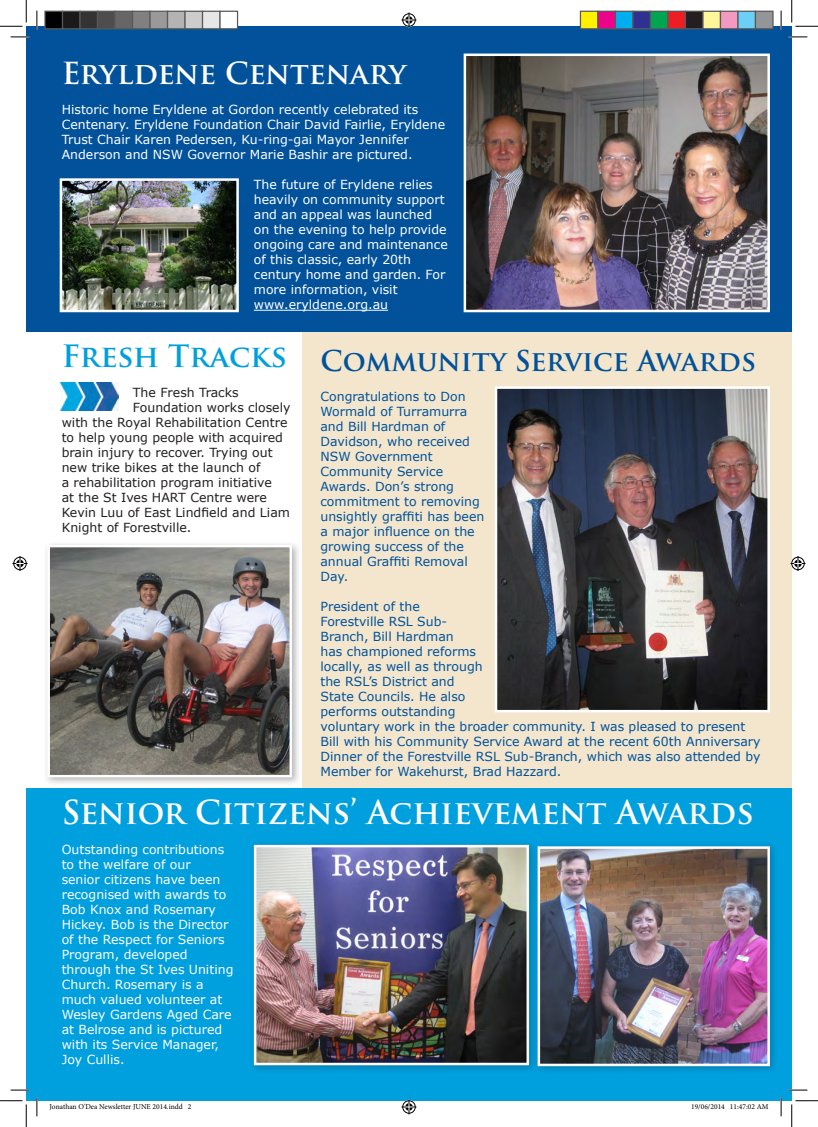
<style>
.page{position:relative;width:818px;height:1127px;background:#fff}
.page>*{position:absolute;margin:0;border:0;box-sizing:border-box;transform-origin:0 0}
.t1{font:700 32.25px "Trajan Pro";color:#fff}
.t2{font:700 30px "Trajan Pro";color:#009fde}
.t3{font:700 29.62px "Trajan Pro";color:#fff}
.t4{font:700 27.88px "Trajan Pro";color:#01529b}
.t5{font:12.5px/15px "Verdana";color:#fff}
.t6{font:12.5px/15px "Verdana";color:#01529b}
.t7{font:12.5px "Verdana";color:#231f20}
.t8{font:7.5px "Minion Pro";color:#000}
</style>
<div class="page">
<div style="left:26px;top:787px;width:766px;height:313px;background:#009fde"></div>
<div style="left:302px;top:331px;width:490px;height:456px;background:#f3e6cd"></div>
<div style="left:26px;top:26px;width:766px;height:305px;background:#01529b"></div>
<img style="left:60px;top:382px;width:59px;height:28px">
<hr style="left:254px;top:310px;width:134px;height:1px;background:#fff">
<img style="left:63px;top:181px;width:173px;height:128px">
<div style="left:60px;top:178px;width:179px;height:134px;border:2px solid #fff"></div>
<img style="left:467px;top:56px;width:300px;height:253px">
<div style="left:464px;top:53px;width:306px;height:259px;border:2px solid #fff"></div>
<div style="left:43px;top:540px;width:259px;height:246px;background:#231f20;opacity:.33"></div>
<img style="left:51px;top:548px;width:238px;height:226px">
<div style="left:47px;top:545px;width:245px;height:232px;border:2px solid #fff"></div>
<img style="left:498px;top:389px;width:269px;height:320px">
<div style="left:495px;top:386px;width:275px;height:326px;border:2px solid #fff"></div>
<div style="left:532px;top:841px;width:247px;height:233px;background:#231f20;opacity:.27"></div>
<img style="left:541px;top:849px;width:226px;height:213px">
<div style="left:538px;top:846px;width:232px;height:219px;border:2px solid #fff"></div>
<div style="left:249px;top:839px;width:289px;height:234px;background:#231f20;opacity:.27"></div>
<img style="left:257px;top:847px;width:269px;height:214px">
<div style="left:254px;top:844px;width:275px;height:220px;border:2px solid #fff"></div>
<svg style="left:11px;top:36px;width:18px;height:2px"></svg>
<svg style="left:788px;top:36px;width:19px;height:2px"></svg>
<svg style="left:11px;top:1089px;width:18px;height:1px"></svg>
<svg style="left:788px;top:1089px;width:19px;height:1px"></svg>
<svg style="left:36px;top:11px;width:2px;height:18px"></svg>
<svg style="left:36px;top:1097px;width:2px;height:18px"></svg>
<svg style="left:780px;top:11px;width:2px;height:18px"></svg>
<svg style="left:780px;top:1097px;width:2px;height:18px"></svg>
<svg style="left:0;top:0;width:27px;height:27px"></svg>
<svg style="left:0;top:1100px;width:27px;height:26px"></svg>
<svg style="left:791px;top:0;width:27px;height:27px"></svg>
<svg style="left:791px;top:1100px;width:27px;height:26px"></svg>
<svg style="left:401px;top:13px;width:15px;height:15px"></svg>
<svg style="left:401px;top:1099px;width:15px;height:15px"></svg>
<svg style="left:13px;top:556px;width:15px;height:15px"></svg>
<svg style="left:790px;top:556px;width:15px;height:15px"></svg>
<div style="left:45px;top:11px;width:18px;height:18px;background:#000"></div>
<div style="left:44px;top:11px;width:19px;height:18px;border:1px solid #595959"></div>
<div style="left:63px;top:11px;width:17px;height:18px;background:#1a1a1a"></div>
<div style="left:62px;top:11px;width:19px;height:18px;border:1px solid #595959"></div>
<div style="left:80px;top:11px;width:18px;height:18px;background:#333"></div>
<div style="left:79px;top:11px;width:19px;height:18px;border:1px solid #595959"></div>
<div style="left:98px;top:11px;width:17px;height:18px;background:#4d4d4d"></div>
<div style="left:97px;top:11px;width:19px;height:18px;border:1px solid #595959"></div>
<div style="left:115px;top:11px;width:18px;height:18px;background:#666"></div>
<div style="left:114px;top:11px;width:19px;height:18px;border:1px solid #595959"></div>
<div style="left:133px;top:11px;width:17px;height:18px;background:#808080"></div>
<div style="left:132px;top:11px;width:19px;height:18px;border:1px solid #595959"></div>
<div style="left:150px;top:11px;width:18px;height:18px;background:#999"></div>
<div style="left:149px;top:11px;width:19px;height:18px;border:1px solid #595959"></div>
<div style="left:168px;top:11px;width:17px;height:18px;background:#b3b3b3"></div>
<div style="left:167px;top:11px;width:19px;height:18px;border:1px solid #595959"></div>
<div style="left:185px;top:11px;width:18px;height:18px;background:#ccc"></div>
<div style="left:184px;top:11px;width:19px;height:18px;border:1px solid #595959"></div>
<div style="left:203px;top:11px;width:17px;height:18px;background:#e6e6e6"></div>
<div style="left:202px;top:11px;width:19px;height:18px;border:1px solid #595959"></div>
<div style="left:220px;top:11px;width:18px;height:18px;background:#fff"></div>
<div style="left:219px;top:11px;width:19px;height:18px;border:1px solid #595959"></div>
<div style="left:580px;top:11px;width:18px;height:18px;background:#fff101"></div>
<div style="left:580px;top:11px;width:18px;height:18px;border:1px solid #595959"></div>
<div style="left:598px;top:11px;width:17px;height:18px;background:#ed028c"></div>
<div style="left:597px;top:11px;width:19px;height:18px;border:1px solid #595959"></div>
<div style="left:615px;top:11px;width:18px;height:18px;background:#00aeef"></div>
<div style="left:615px;top:11px;width:18px;height:18px;border:1px solid #595959"></div>
<div style="left:633px;top:11px;width:17px;height:18px;background:#2e3092"></div>
<div style="left:632px;top:11px;width:19px;height:18px;border:1px solid #595959"></div>
<div style="left:650px;top:11px;width:18px;height:18px;background:#00a54f"></div>
<div style="left:650px;top:11px;width:18px;height:18px;border:1px solid #595959"></div>
<div style="left:668px;top:11px;width:17px;height:18px;background:#ee1d23"></div>
<div style="left:667px;top:11px;width:19px;height:18px;border:1px solid #595959"></div>
<div style="left:685px;top:11px;width:18px;height:18px;background:#231f20"></div>
<div style="left:685px;top:11px;width:18px;height:18px;border:1px solid #595959"></div>
<div style="left:703px;top:11px;width:17px;height:18px;background:#fff79a"></div>
<div style="left:702px;top:11px;width:19px;height:18px;border:1px solid #595959"></div>
<div style="left:720px;top:11px;width:18px;height:18px;background:#f499c2"></div>
<div style="left:720px;top:11px;width:18px;height:18px;border:1px solid #595959"></div>
<div style="left:738px;top:11px;width:17px;height:18px;background:#6bcff6"></div>
<div style="left:737px;top:11px;width:19px;height:18px;border:1px solid #595959"></div>
<div style="left:755px;top:11px;width:18px;height:18px;background:#939598"></div>
<div style="left:755px;top:11px;width:18px;height:18px;border:1px solid #595959"></div>
<svg style="left:691px;top:1067px;width:78px;height:34px"></svg>
<p class="t3" style="left:62px;top:55px;width:346px">Eryldene Centenary</p>
<p class="t5" style="left:62px;top:102px;width:385px">Historic home Eryldene at Gordon recently celebrated its Centenary. Eryldene Foundation Chair David Fairlie, Eryldene Trust Chair Karen Pedersen, Ku-ring-gai Mayor Jennifer Anderson and NSW Governor Marie Bashir are pictured.</p>
<p class="t5" style="left:254px;top:177px;width:195px">The future of Eryldene relies heavily on community support and an appeal was launched on the evening to help provide ongoing care and maintenance of this classic, early 20th century home and garden. For more information, visit</p>
<p class="t5" style="left:254px;top:297px;width:136px">www.eryldene.org.au</p>
<p class="t2" style="left:62px;top:337px;width:227px">Fresh Tracks</p>
<p class="t7" style="left:133px;top:384px;width:107px">The Fresh Tracks</p>
<p class="t7" style="left:133px;top:399px;width:159px">Foundation works closely</p>
<p class="t7" style="left:62px;top:414px;width:227px">with the Royal Rehabilitation Centre</p>
<p class="t7" style="left:62px;top:429px;width:223px">to help young people with acquired</p>
<p class="t7" style="left:62px;top:444px;width:212px">brain injury to recover. Trying out</p>
<p class="t7" style="left:62px;top:459px;width:200px">new trike bikes at the launch of</p>
<p class="t7" style="left:62px;top:474px;width:212px">a rehabilitation program initiative</p>
<p class="t7" style="left:62px;top:489px;width:207px">at the St Ives HART Centre were</p>
<p class="t7" style="left:62px;top:504px;width:230px">Kevin Luu of East Lindfield and Liam</p>
<p class="t7" style="left:62px;top:519px;width:131px">Knight of Forestville.</p>
<p class="t4" style="left:320px;top:343px;width:437px">Community Service Awards</p>
<p class="t6" style="left:320px;top:388px;width:165px">Congratulations to Don<br>Wormald of Turramurra and Bill Hardman of<br>Davidson, who received<br>NSW Government<br>Community Service<br>Awards. Don’s strong commitment to removing unsightly graffiti has been a major influence on the growing success of the annual Graffiti Removal<br>Day.</p>
<p class="t6" style="left:320px;top:598px;width:442px">President of the<br>Forestville RSL Sub-<br>Branch, Bill Hardman<br>has championed reforms<br>locally, as well as through<br>the RSL’s District and<br>State Councils. He also<br>performs outstanding<br>voluntary work in the broader community. I was pleased to present Bill with his Community Service Award at the recent 60th Anniversary Dinner of the Forestville RSL Sub-Branch, which was also attended by Member for Wakehurst, Brad Hazzard.</p>
<p class="t1" style="left:62px;top:792px;width:693px">Senior Citizens’ Achievement Awards</p>
<p class="t5" style="left:62px;top:841px;width:173px">Outstanding contributions to the welfare of our<br>senior citizens have been recognised with awards to<br>Bob Knox and Rosemary<br>Hickey. Bob is the Director of the Respect for Seniors<br>Program, developed through the St Ives Uniting<br>Church. Rosemary is a much valued volunteer at<br>Wesley Gardens Aged Care at Belrose and is pictured with its Service Manager,<br>Joy Cullis.</p>
<p class="t8" style="left:49px;top:1101px;width:143px">Jonathan O'Dea Newsletter JUNE 2014.indd 2</p>
<p class="t8" style="left:691px;top:1101px;width:79px">19/06/2014 11:47:02 AM</p>
</div>
